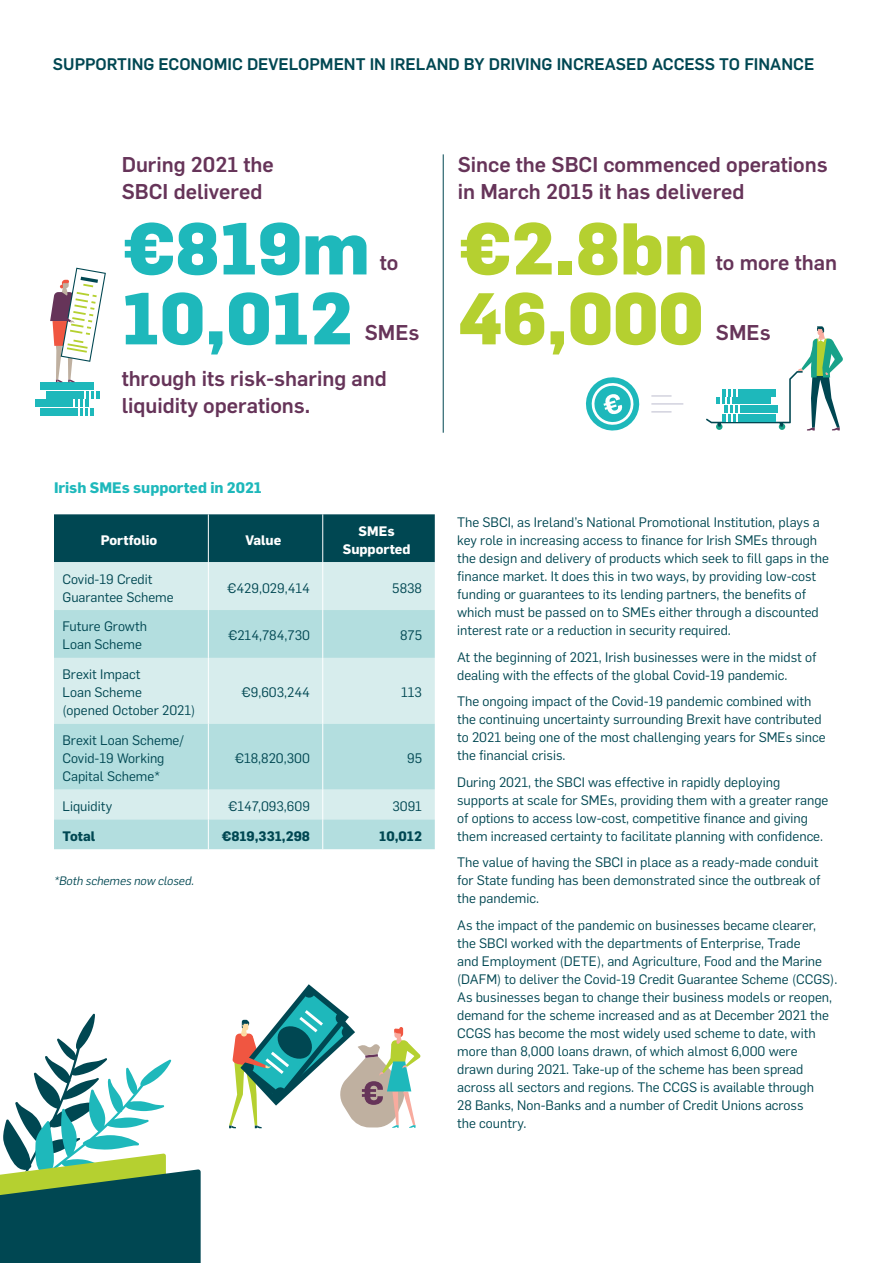
<style>
.page{position:relative;width:893px;height:1263px;background:#fff}
.page>*{position:absolute;margin:0;border:0;box-sizing:border-box;transform-origin:0 0}
.t1{font:800 71.7px/69.9px "Flama";color:#1eb8bb}
.t2{font:800 71.7px "Flama";color:#b5d030}
.t3{font:500 21px/27px "Flama";color:#663459}
.t4{font:500 16.5px "Flama";color:#004752}
.t5{font:700 15px "Flama";color:#1eb8bb}
.t6{font:13.5px/18px "Flama";color:#004752}
.t7{font:700 13.5px/18px "Flama";color:#fff;text-align:center}
.t8{font:700 13.5px "Flama";color:#004752}
.t9{font:italic 12px "Flama";color:#004752}
.s1{color:#b5d030}
</style>
<div class="page">
<div style="left:40px;top:408px;width:54px;height:7px;background:#1eb8bb"></div>
<div style="left:35px;top:399px;width:53px;height:8px;background:#1eb8bb"></div>
<div style="left:46px;top:391px;width:53px;height:7px;background:#1eb8bb"></div>
<div style="left:40px;top:382px;width:54px;height:8px;background:#1eb8bb"></div>
<svg style="left:50px;top:268px;width:56px;height:147px"></svg>
<svg style="left:0;top:1013px;width:201px;height:250px"></svg>
<hr style="left:443px;top:154px;width:1px;height:279px;background:#004752">
<div style="left:54px;top:514px;width:381px;height:48px;background:#004752"></div>
<div style="left:54px;top:562px;width:381px;height:48px;background:#d7eded"></div>
<svg style="left:54px;top:610px;width:381px;height:239px;background:#c1e4e4"></svg>
<hr style="left:322px;top:514px;width:1px;height:48px;background:#fff">
<hr style="left:322px;top:562px;width:1px;height:48px;background:#fff">
<hr style="left:322px;top:610px;width:1px;height:48px;background:#fff">
<hr style="left:322px;top:658px;width:1px;height:66px;background:#fff">
<hr style="left:322px;top:724px;width:1px;height:65px;background:#fff">
<hr style="left:322px;top:789px;width:1px;height:30px;background:#fff">
<hr style="left:322px;top:819px;width:1px;height:30px;background:#fff">
<hr style="left:208px;top:514px;width:1px;height:48px;background:#fff">
<hr style="left:208px;top:562px;width:1px;height:48px;background:#fff">
<hr style="left:208px;top:610px;width:1px;height:48px;background:#fff">
<hr style="left:208px;top:658px;width:1px;height:66px;background:#fff">
<hr style="left:208px;top:724px;width:1px;height:65px;background:#fff">
<hr style="left:208px;top:789px;width:1px;height:30px;background:#fff">
<hr style="left:208px;top:819px;width:1px;height:30px;background:#fff">
<svg style="left:706px;top:326px;width:137px;height:104px"></svg>
<svg style="left:586px;top:377px;width:54px;height:54px"></svg>
<svg style="left:229px;top:984px;width:192px;height:144px"></svg>
<hr style="left:651px;top:403px;width:32px;height:2px;background:#d2d2de">
<hr style="left:651px;top:411px;width:20px;height:2px;background:#d2d2de">
<hr style="left:651px;top:395px;width:20px;height:2px;background:#d2d2de">
<p class="t4" style="left:53px;top:52px;width:763px">SUPPORTING ECONOMIC DEVELOPMENT IN IRELAND BY DRIVING INCREASED ACCESS TO FINANCE</p>
<h2 class="t3" style="left:122px;top:149px;width:154px">During 2021 the<br>SBCI delivered</h2>
<h2 class="t3" style="left:458px;top:149px;width:371px">Since the SBCI commenced operations in March 2015 it has delivered</h2>
<h1 class="t1" style="left:122px;top:209px;width:588px">€819m <span class="s1">€2.8bn<br></span>10,012</h1>
<h2 class="t3" style="left:380px;top:248px;width:20px">to</h2>
<h2 class="t3" style="left:716px;top:248px;width:123px">to more than</h2>
<h1 class="t2" style="left:458px;top:267px;width:247px">46,000</h1>
<h2 class="t3" style="left:365px;top:318px;width:56px">SMEs</h2>
<h2 class="t3" style="left:716px;top:318px;width:56px">SMEs</h2>
<h2 class="t3" style="left:122px;top:363px;width:267px">through its risk-sharing and liquidity operations.</h2>
<p class="t5" style="left:54px;top:477px;width:209px">Irish SMEs supported in 2021</p>
<p class="t7" style="left:101px;top:530px;width:58px">Portfolio</p>
<p class="t7" style="left:245px;top:530px;width:37px">Value</p>
<p class="t7" style="left:343px;top:521px;width:69px">SMEs<br>Supported</p>
<p class="t6" style="left:63px;top:569px;width:113px">Covid-19 Credit<br>Guarantee Scheme</p>
<p class="t6" style="left:227px;top:578px;width:85px">€429,029,414</p>
<p class="t6" style="left:392px;top:578px;width:31px">5838</p>
<p class="t6" style="left:63px;top:617px;width:86px">Future Growth<br>Loan Scheme</p>
<p class="t6" style="left:228px;top:626px;width:84px">€214,784,730</p>
<p class="t6" style="left:400px;top:626px;width:23px">875</p>
<p class="t6" style="left:63px;top:664px;width:134px">Brexit Impact<br>Loan Scheme<br>(opened October 2021)</p>
<p class="t6" style="left:241px;top:682px;width:70px">€9,603,244</p>
<p class="t6" style="left:401px;top:682px;width:22px">113</p>
<p class="t6" style="left:63px;top:730px;width:123px">Brexit Loan Scheme/<br>Covid-19 Working<br>Capital Scheme*</p>
<p class="t6" style="left:234px;top:748px;width:77px">€18,820,300</p>
<p class="t6" style="left:407px;top:748px;width:16px">95</p>
<p class="t6" style="left:63px;top:796px;width:51px">Liquidity</p>
<p class="t6" style="left:228px;top:796px;width:84px">€147,093,609</p>
<p class="t6" style="left:392px;top:796px;width:31px">3091</p>
<p class="t8" style="left:63px;top:826px;width:34px">Total</p>
<p class="t8" style="left:221px;top:826px;width:90px">€819,331,298</p>
<p class="t8" style="left:379px;top:826px;width:44px">10,012</p>
<p class="t9" style="left:54px;top:872px;width:142px">*Both schemes now closed.</p>
<p class="t6" style="left:457px;top:513px;width:373px">The SBCI, as Ireland’s National Promotional Institution, plays a key role in increasing access to finance for Irish SMEs through the design and delivery of products which seek to fill gaps in the finance market. It does this in two ways, by providing low-cost funding or guarantees to its lending partners, the benefits of which must be passed on to SMEs either through a discounted interest rate or a reduction in security required.</p>
<p class="t6" style="left:457px;top:647px;width:361px">At the beginning of 2021, Irish businesses were in the midst of dealing with the effects of the global Covid-19 pandemic.</p>
<p class="t6" style="left:457px;top:691px;width:370px">The ongoing impact of the Covid-19 pandemic combined with the continuing uncertainty surrounding Brexit have contributed to 2021 being one of the most challenging years for SMEs since the financial crisis.</p>
<p class="t6" style="left:457px;top:772px;width:373px">During 2021, the SBCI was effective in rapidly deploying supports at scale for SMEs, providing them with a greater range of options to access low-cost, competitive finance and giving them increased certainty to facilitate planning with confidence.</p>
<p class="t6" style="left:457px;top:852px;width:365px">The value of having the SBCI in place as a ready-made conduit for State funding has been demonstrated since the outbreak of the pandemic.</p>
<p class="t6" style="left:457px;top:915px;width:382px">As the impact of the pandemic on businesses became clearer, the SBCI worked with the departments of Enterprise, Trade<br>and Employment (DETE), and Agriculture, Food and the Marine (DAFM) to deliver the Covid-19 Credit Guarantee Scheme (CCGS).<br>As businesses began to change their business models or reopen, demand for the scheme increased and as at December 2021 the CCGS has become the most widely used scheme to date, with more than 8,000 loans drawn, of which almost 6,000 were<br>drawn during 2021. Take-up of the scheme has been spread across all sectors and regions. The CCGS is available through<br>28 Banks, Non-Banks and a number of Credit Unions across<br>the country.</p>
</div>
